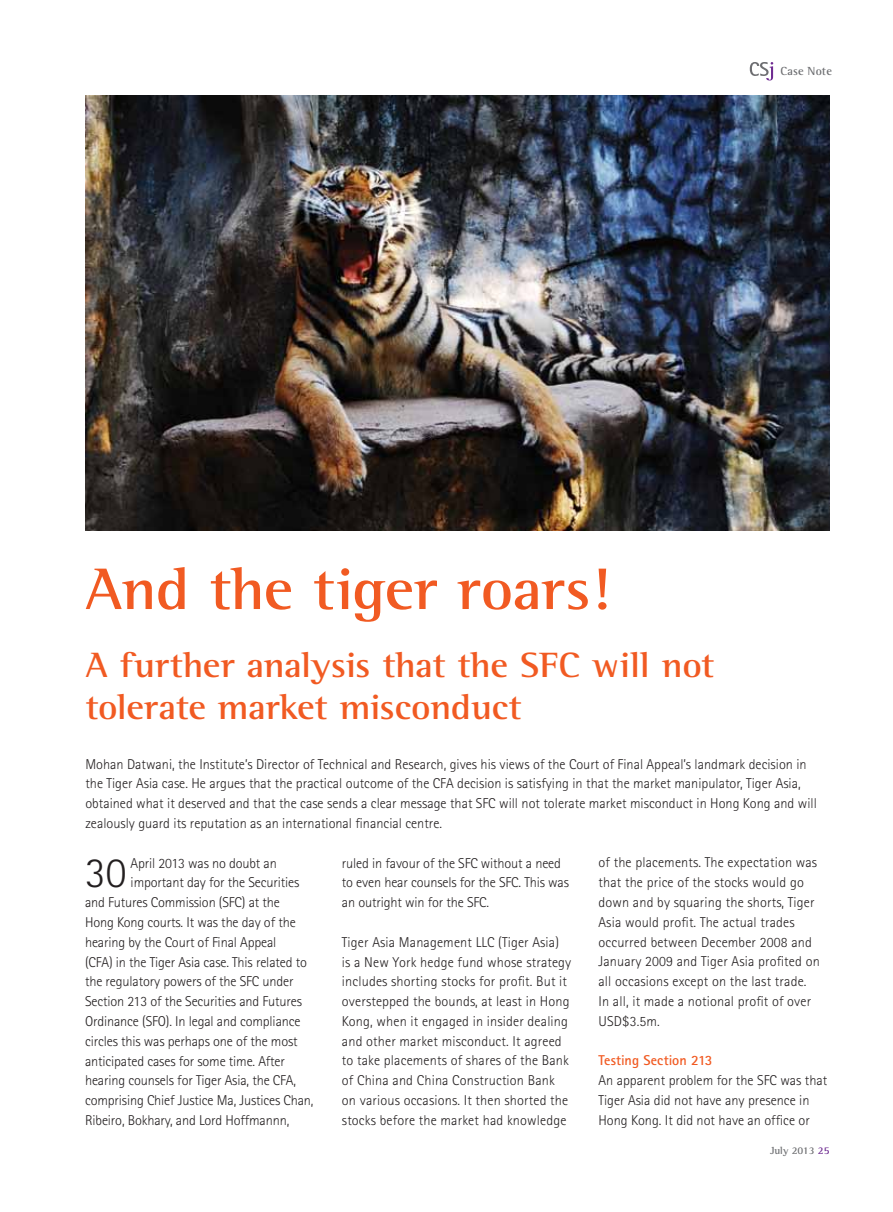
<style>
.page{position:relative;width:893px;height:1212px;background:#fff}
.page>*{position:absolute;margin:0;border:0;box-sizing:border-box;transform-origin:0 0}
.t1{font:700 60px "Rotis Semi Serif";letter-spacing:-.01em;color:#f15a22;scale:1.05 1}
.t2{font:300 42.9px "Rotis Sans Serif";color:#231f20}
.t3{font:700 36px/42px "Rotis Semi Serif";letter-spacing:-.01em;color:#f15a22;scale:1.05 1}
.t4{font:300 14.25px/19.8px "Rotis Sans Serif";color:#231f20}
.t5{font:700 14.25px "Rotis Sans Serif";color:#f15a22}
.t6{font:700 12px "Rotis Semi Serif";letter-spacing:.015em;color:#6d6e71}
.t7{font:700 10.5px "Rotis Semi Serif";color:#6d6e71}
.s1{color:#6f2c91}
</style>
<div class="page">
<svg style="left:750px;top:62px;width:23px;height:18px"></svg>
<img style="left:85px;top:96px;width:744px;height:435px">
<p class="t6" style="left:780px;top:64px;width:53px">Case Note</p>
<h1 class="t1" style="left:85px;top:553px;width:502px">And the tiger roars!</h1>
<h3 class="t3" style="left:85px;top:643px;width:601px">A further analysis that the SFC will not tolerate market misconduct</h3>
<p class="t4" style="left:85px;top:754px;width:733px">Mohan Datwani, the Institute’s Director of Technical and Research, gives his views of the Court of Final Appeal’s landmark decision in the Tiger Asia case. He argues that the practical outcome of the CFA decision is satisfying in that the market manipulator, Tiger Asia, obtained what it deserved and that the case sends a clear message that SFC will not tolerate market misconduct in Hong Kong and will zealously guard its reputation as an international financial centre.</p>
<h2 class="t2" style="left:85px;top:848px;width:43px">30</h2>
<p class="t4" style="left:131px;top:853px;width:148px">April 2013 was no doubt an</p>
<p class="t4" style="left:131px;top:873px;width:170px">important day for the Securities</p>
<p class="t4" style="left:85px;top:892px;width:196px">and Futures Commission (SFC) at the</p>
<p class="t4" style="left:85px;top:912px;width:212px">Hong Kong courts. It was the day of the</p>
<p class="t4" style="left:85px;top:932px;width:193px">hearing by the Court of Final Appeal</p>
<p class="t4" style="left:85px;top:952px;width:223px">(CFA) in the Tiger Asia case. This related to</p>
<p class="t4" style="left:85px;top:972px;width:210px">the regulatory powers of the SFC under</p>
<p class="t4" style="left:85px;top:991px;width:218px">Section 213 of the Securities and Futures</p>
<p class="t4" style="left:85px;top:1011px;width:217px">Ordinance (SFO). In legal and compliance</p>
<p class="t4" style="left:85px;top:1031px;width:214px">circles this was perhaps one of the most</p>
<p class="t4" style="left:85px;top:1051px;width:201px">anticipated cases for some time. After</p>
<p class="t4" style="left:85px;top:1070px;width:212px">hearing counsels for Tiger Asia, the CFA,</p>
<p class="t4" style="left:85px;top:1090px;width:230px">comprising Chief Justice Ma, Justices Chan,</p>
<p class="t4" style="left:85px;top:1110px;width:206px">Ribeiro, Bokhary, and Lord Hoffmannn,</p>
<p class="t4" style="left:342px;top:853px;width:229px">ruled in favour of the SFC without a need to even hear counsels for the SFC. This was an outright win for the SFC.</p>
<p class="t4" style="left:342px;top:932px;width:231px">Tiger Asia Management LLC (Tiger Asia)<br>is a New York hedge fund whose strategy includes shorting stocks for profit. But it overstepped the bounds, at least in Hong Kong, when it engaged in insider dealing and other market misconduct. It agreed to take placements of shares of the Bank of China and China Construction Bank on various occasions. It then shorted the stocks before the market had knowledge</p>
<p class="t4" style="left:598px;top:853px;width:223px">of the placements. The expectation was that the price of the stocks would go down and by squaring the shorts, Tiger Asia would profit. The actual trades occurred between December 2008 and January 2009 and Tiger Asia profited on all occasions except on the last trade.<br>In all, it made a notional profit of over USD$3.5m.</p>
<p class="t5" style="left:598px;top:1051px;width:116px">Testing Section 213</p>
<p class="t4" style="left:598px;top:1070px;width:230px">An apparent problem for the SFC was that<br>Tiger Asia did not have any presence in<br>Hong Kong. It did not have an office or</p>
<p class="t7" style="left:770px;top:1144px;width:61px">July 2013 <span class="s1">25</span></p>
</div>
